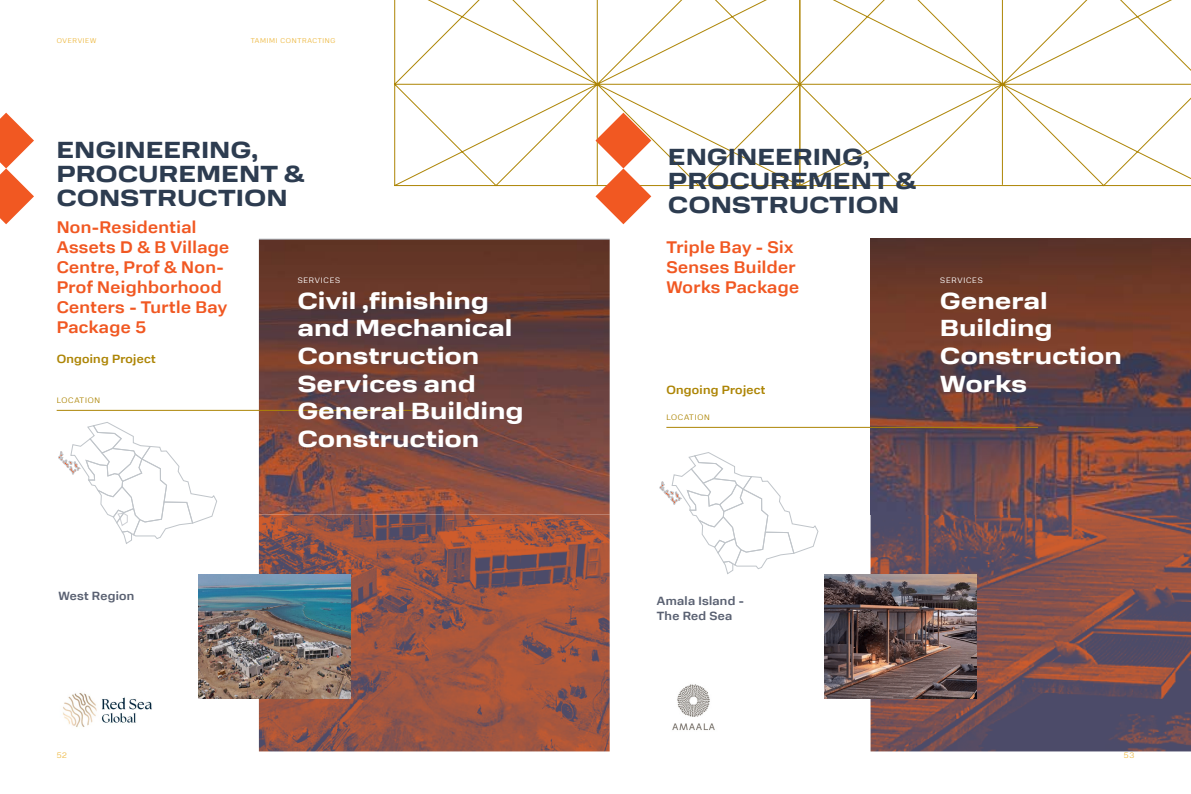
<style>
.page{position:relative;width:1191px;height:794px;background:#fff}
.page>*{position:absolute;margin:0;border:0;box-sizing:border-box;transform-origin:0 0}
.t1{font:700 23px/27.6px "Normalidad Wide";letter-spacing:.025em;color:#fff}
.t2{font:700 23px/24px "Normalidad Wide";letter-spacing:.025em;color:#2d3c50}
.t3{font:500 17px/20px "Normalidad Text";letter-spacing:.025em;color:#f15822}
.t4{font:500 12px/15.2px "Normalidad Text";letter-spacing:.025em;color:#596071}
.t5{font:500 12px "Normalidad Text";letter-spacing:.025em;color:#ad8505}
.t6{font:300 8px "Normalidad Text";letter-spacing:.1em;color:#ad8505}
.t7{font:300 8px "Normalidad Text";letter-spacing:.1em;color:#fff}
.t8{font:300 8px "Normalidad Text";color:#edb840}
.t9{font:300 7px "Normalidad Text";letter-spacing:.1em;color:#edb840}
</style>
<div class="page">
<img style="left:259px;top:514px;width:350px;height:237px">
<img style="left:259px;top:240px;width:350px;height:274px">
<img style="left:199px;top:574px;width:151px;height:125px">
<svg style="left:0;top:113px;width:34px;height:111px"></svg>
<hr style="left:57px;top:410px;width:371px;height:1px;background:#ad8505">
<img style="left:63px;top:693px;width:89px;height:35px">
<svg style="left:58px;top:422px;width:159px;height:122px"></svg>
<svg style="left:394px;top:0;width:405px;height:186px"></svg>
<svg style="left:799px;top:0;width:392px;height:186px"></svg>
<svg style="left:595px;top:113px;width:56px;height:111px"></svg>
<img style="left:870px;top:514px;width:321px;height:237px">
<img style="left:870px;top:239px;width:321px;height:275px">
<img style="left:824px;top:574px;width:152px;height:125px">
<hr style="left:666px;top:427px;width:372px;height:1px;background:#ad8505">
<img style="left:672px;top:684px;width:43px;height:46px">
<svg style="left:659px;top:452px;width:159px;height:122px"></svg>
<p class="t9" style="left:57px;top:35px;width:41px">OVERVIEW</p>
<p class="t9" style="left:251px;top:35px;width:86px">TAMIMI CONTRACTING</p>
<h1 class="t2" style="left:57px;top:137px;width:249px">ENGINEERING,<br>PROCUREMENT &amp;<br>CONSTRUCTION</h1>
<p class="t3" style="left:57px;top:216px;width:174px">Non-Residential<br>Assets D &amp; B Village</p>
<p class="t3" style="left:57px;top:276px;width:166px">Prof Neighborhood</p>
<p class="t3" style="left:57px;top:256px;width:168px">Centre, Prof &amp; Non-</p>
<p class="t3" style="left:57px;top:296px;width:172px">Centers - Turtle Bay<br>Package 5</p>
<p class="t7" style="left:298px;top:275px;width:44px">SERVICES</p>
<h1 class="t1" style="left:298px;top:286px;width:227px">Civil ,finishing and Mechanical<br>Construction<br>Services and<br>General Building<br>Construction</h1>
<p class="t5" style="left:57px;top:350px;width:101px">Ongoing Project</p>
<p class="t6" style="left:57px;top:395px;width:45px">LOCATION</p>
<p class="t4" style="left:58px;top:588px;width:77px">West Region</p>
<p class="t8" style="left:57px;top:749px;width:12px">52</p>
<h1 class="t2" style="left:668px;top:144px;width:249px">ENGINEERING,<br>PROCUREMENT &amp;<br>CONSTRUCTION</h1>
<p class="t3" style="left:666px;top:236px;width:134px">Triple Bay - Six<br>Senses Builder<br>Works Package</p>
<p class="t5" style="left:666px;top:380px;width:101px">Ongoing Project</p>
<p class="t6" style="left:666px;top:412px;width:45px">LOCATION</p>
<p class="t7" style="left:940px;top:275px;width:44px">SERVICES</p>
<h1 class="t1" style="left:940px;top:286px;width:183px">General<br>Building<br>Construction<br>Works</h1>
<p class="t4" style="left:657px;top:592px;width:88px">Amala Island -<br>The Red Sea</p>
<p class="t8" style="left:1123px;top:749px;width:12px">53</p>
</div>
